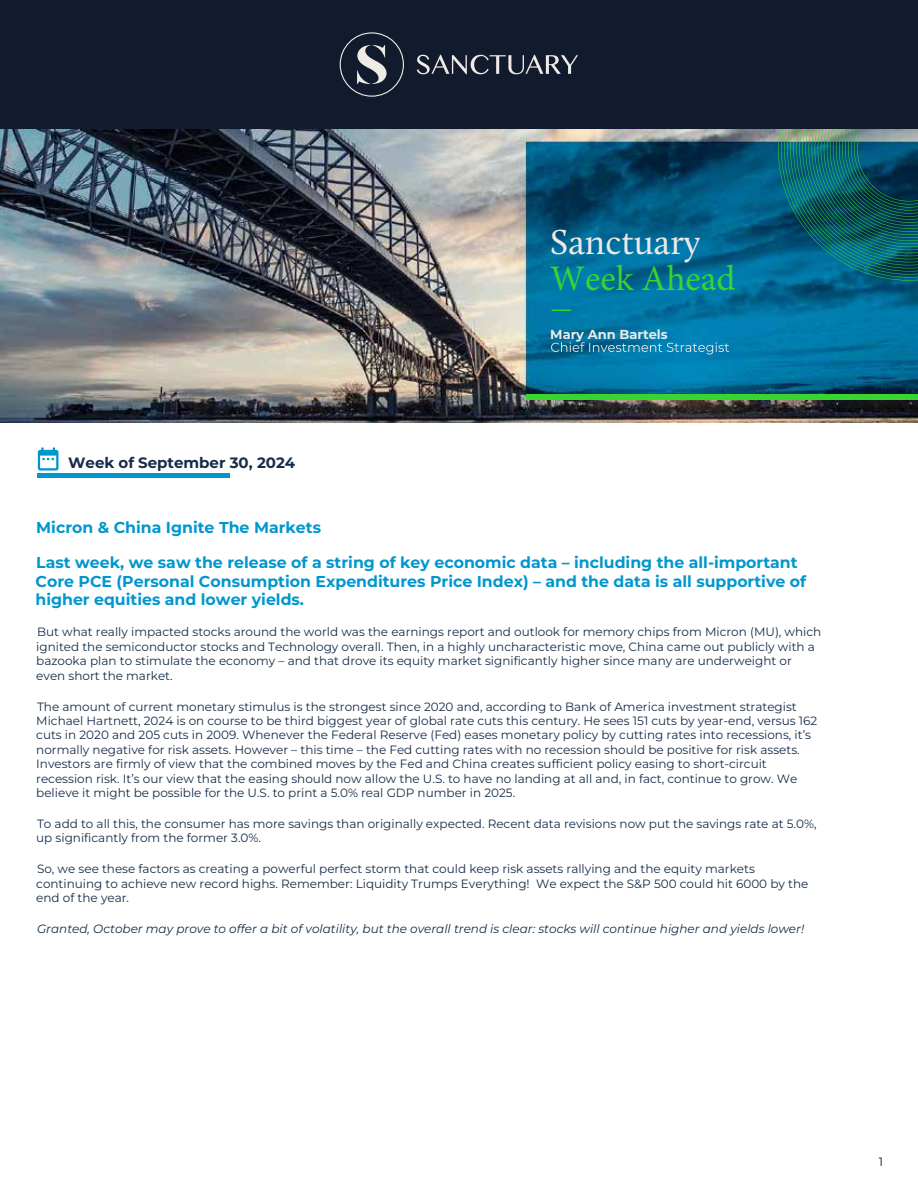
<style>
.page{position:relative;width:918px;height:1188px;background:#fff}
.page>*{position:absolute;margin:0;border:0;box-sizing:border-box;transform-origin:0 0}
.t1{font:35.85px "Calluna";color:#edeae6}
.t2{font:35.85px "Minion Pro";color:#38d430}
.t3{font:700 15.75px/34.5px "Montserrat";color:#0097ce}
.t4{font:700 15px "Montserrat";color:#162d4a}
.t5{font:700 13.05px "Montserrat";color:#edeae6}
.t6{font:12px/14.4px "Montserrat";color:#152d4a}
.t7{font:italic 12px "Montserrat";color:#152d4a}
.t8{font:12px "Montserrat";color:#00182f}
</style>
<div class="page">
<img style="left:0;top:129px;width:918px;height:293px">
<div style="left:0;top:0;width:918px;height:129px;background:#121b2e"></div>
<svg style="left:551px;top:342px;width:178px;height:13px;background:#2785ac"></svg>
<svg style="left:552px;top:310px;width:19px;height:1px"></svg>
<div style="left:526px;top:394px;width:392px;height:6px;background:#38d430"></div>
<svg style="left:778px;top:129px;width:140px;height:152px;background:#12636f"></svg>
<svg style="left:340px;top:32px;width:64px;height:65px"></svg>
<svg style="left:417px;top:55px;width:161px;height:19px"></svg>
<svg style="left:38px;top:448px;width:20px;height:23px"></svg>
<hr style="left:38px;top:474px;width:192px;height:4px;background:#0097ce">
<p class="t4" style="left:68px;top:452px;width:229px">Week of September 30, 2024</p>
<h1 class="t1" style="left:550px;top:221px;width:152px">Sanctuary</h1>
<h1 class="t2" style="left:550px;top:255px;width:187px">Week Ahead</h1>
<p class="t5" style="left:550px;top:325px;width:119px">Mary Ann Bartels</p>
<h2 class="t3" style="left:36px;top:510px;width:763px">Micron &amp; China Ignite The Markets<br>Last week, we saw the release of a string of key economic data – including the all-important</h2>
<h2 class="t3" style="left:35px;top:571px;width:772px;line-height:18.9px">Core PCE (Personal Consumption Expenditures Price Index) – and the data is all supportive of higher equities and lower yields.</h2>
<p class="t6" style="left:36px;top:625px;width:787px">But what really impacted stocks around the world was the earnings report and outlook for memory chips from Micron (MU), which ignited the semiconductor stocks and Technology overall. Then, in a highly uncharacteristic move, China came out publicly with a bazooka plan to stimulate the economy – and that drove its equity market significantly higher since many are underweight or even short the market.</p>
<p class="t6" style="left:36px;top:699px;width:783px">The amount of current monetary stimulus is the strongest since 2020 and, according to Bank of America investment strategist Michael Hartnett, 2024 is on course to be third biggest year of global rate cuts this century. He sees 151 cuts by year-end, versus 162 cuts in 2020 and 205 cuts in 2009. Whenever the Federal Reserve (Fed) eases monetary policy by cutting rates into recessions, it’s normally negative for risk assets. However – this time – the Fed cutting rates with no recession should be positive for risk assets.<br>Investors are firmly of view that the combined moves by the Fed and China creates sufficient policy easing to short-circuit recession risk. It’s our view that the easing should now allow the U.S. to have no landing at all and, in fact, continue to grow. We believe it might be possible for the U.S. to print a 5.0% real GDP number in 2025.</p>
<p class="t6" style="left:36px;top:816px;width:782px">To add to all this, the consumer has more savings than originally expected. Recent data revisions now put the savings rate at 5.0%, up significantly from the former 3.0%.</p>
<p class="t6" style="left:36px;top:861px;width:774px">So, we see these factors as creating a powerful perfect storm that could keep risk assets rallying and the equity markets continuing to achieve new record highs. Remember: Liquidity Trumps Everything! We expect the S&amp;P 500 could hit 6000 by the end of the year.</p>
<p class="t7" style="left:37px;top:921px;width:769px">Granted, October may prove to offer a bit of volatility, but the overall trend is clear: stocks will continue higher and yields lower!</p>
<p class="t8" style="left:879px;top:1154px;width:6px">1</p>
</div>
